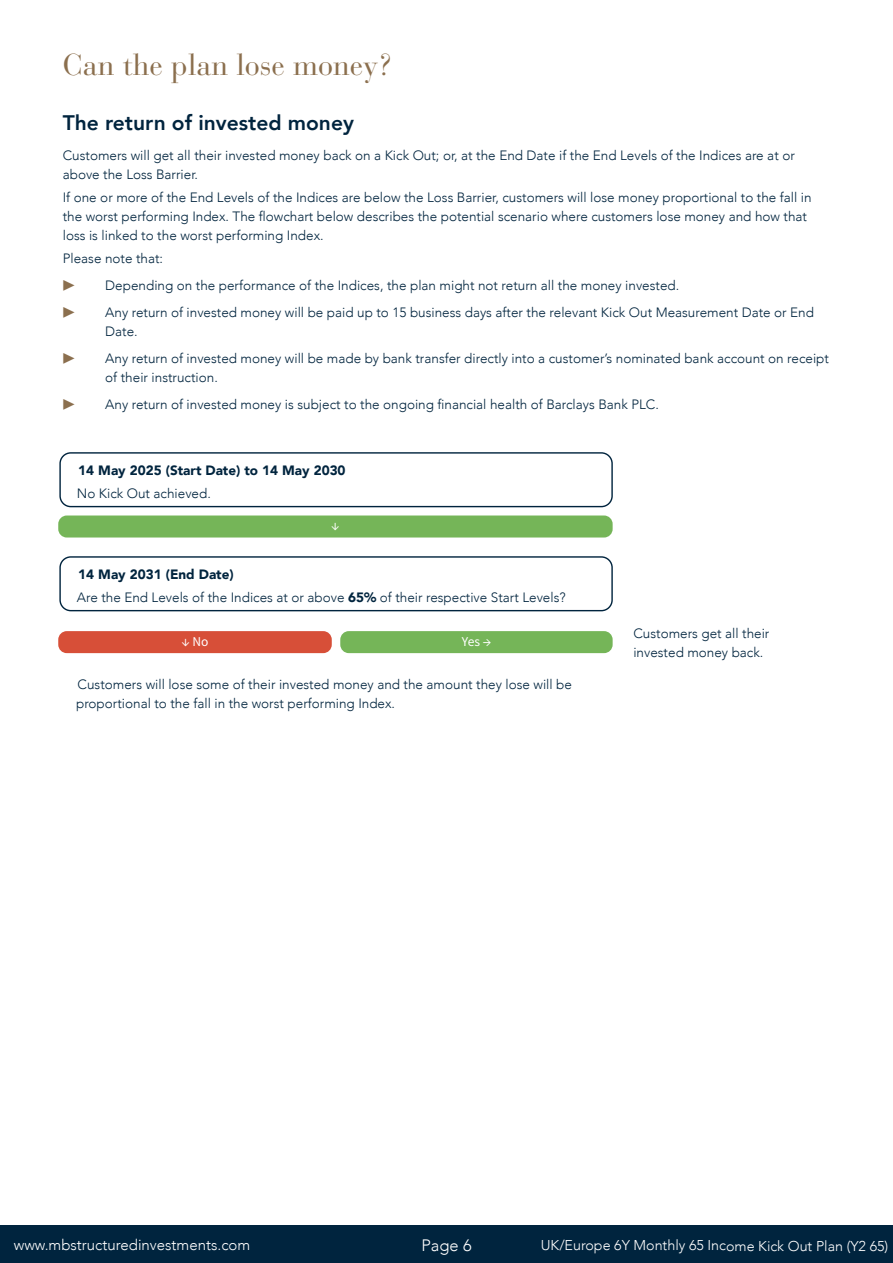
<style>
.page{position:relative;width:893px;height:1263px;background:#fff}
.page>*{position:absolute;margin:0;border:0;box-sizing:border-box;transform-origin:0 0}
.t1{font:30px "Bauer Bodoni Std";color:#8b6f4e}
.t2{font:800 21px "Avenir";color:#00243e}
.t3{font:300 16.5px "Avenir";color:#fff}
.t4{font:300 15px "Avenir";color:#fff}
.t5{font:300 14.25px "Avenir";letter-spacing:-.005em;color:#fff}
.t6{font:300 13.5px/18.8px "Avenir";color:#00243e}
.t7{font:900 13.5px "Avenir";color:#00243e}
.t8{font:13.5px "Source Sans Pro";color:#fff}
.t9{font:13.5px "Source Sans Pro";color:#8b6f4e}
.s1{font-weight:900}
</style>
<div class="page">
<div style="left:0;top:1225px;width:893px;height:38px;background:#00243e"></div>
<div style="left:58px;top:515px;width:555px;height:22px;background:#75b558;border-radius:9px"></div>
<div style="left:58px;top:631px;width:274px;height:22px;background:#d74f38;border-radius:9px"></div>
<div style="left:340px;top:631px;width:273px;height:22px;background:#75b558;border-radius:9px"></div>
<div style="left:59px;top:452px;width:554px;height:55px;border:1px solid #00243e;border-radius:11px"></div>
<div style="left:59px;top:556px;width:554px;height:55px;border:1px solid #00243e;border-radius:11px"></div>
<h1 class="t1" style="left:63px;top:47px;width:332px">Can the plan lose money?</h1>
<h2 class="t2" style="left:63px;top:106px;width:293px">The return of invested money</h2>
<p class="t6" style="left:63px;top:146px;width:734px">Customers will get all their invested money back on a Kick Out; or, at the End Date if the End Levels of the Indices are at or above the Loss Barrier.</p>
<p class="t6" style="left:63px;top:188px;width:750px">If one or more of the End Levels of the Indices are below the Loss Barrier, customers will lose money proportional to the fall in the worst performing Index. The flowchart below describes the potential scenario where customers lose money and how that loss is linked to the worst performing Index.</p>
<p class="t6" style="left:63px;top:249px;width:102px">Please note that:</p>
<p class="t9" style="left:63px;top:277px;width:14px">▶</p>
<p class="t6" style="left:105px;top:276px;width:575px">Depending on the performance of the Indices, the plan might not return all the money invested.</p>
<p class="t9" style="left:63px;top:304px;width:14px">▶</p>
<p class="t6" style="left:105px;top:303px;width:710px">Any return of invested money will be paid up to 15 business days after the relevant Kick Out Measurement Date or End<br>Date.</p>
<p class="t9" style="left:63px;top:350px;width:14px">▶</p>
<p class="t6" style="left:105px;top:349px;width:725px">Any return of invested money will be made by bank transfer directly into a customer’s nominated bank account on receipt of their instruction.</p>
<p class="t9" style="left:63px;top:396px;width:14px">▶</p>
<p class="t6" style="left:105px;top:395px;width:555px">Any return of invested money is subject to the ongoing financial health of Barclays Bank PLC.</p>
<p class="t7" style="left:78px;top:459px;width:269px">14 May 2025 (Start Date) to 14 May 2030</p>
<p class="t6" style="left:77px;top:484px;width:136px">No Kick Out achieved.</p>
<p class="t8" style="left:331px;top:517px;width:10px">↓</p>
<p class="t6" style="left:77px;top:563px;width:490px;line-height:22.8px"><span class="s1">14 May 2031 (End Date)<br></span>Are the End Levels of the Indices at or above <span class="s1">65%</span> of their respective Start Levels?</p>
<p class="t8" style="left:181px;top:632px;width:29px">↓ No</p>
<p class="t8" style="left:462px;top:632px;width:31px">Yes →</p>
<p class="t6" style="left:633px;top:624px;width:138px">Customers get all their invested money back.</p>
<p class="t6" style="left:76px;top:675px;width:497px">Customers will lose some of their invested money and the amount they lose will be proportional to the fall in the worst performing Index.</p>
<p class="t4" style="left:14px;top:1236px;width:238px">www.mbstructuredinvestments.com</p>
<p class="t3" style="left:421px;top:1235px;width:52px">Page 6</p>
<p class="t5" style="left:541px;top:1237px;width:349px">UK/Europe 6Y Monthly 65 Income Kick Out Plan (Y2 65)</p>
</div>
